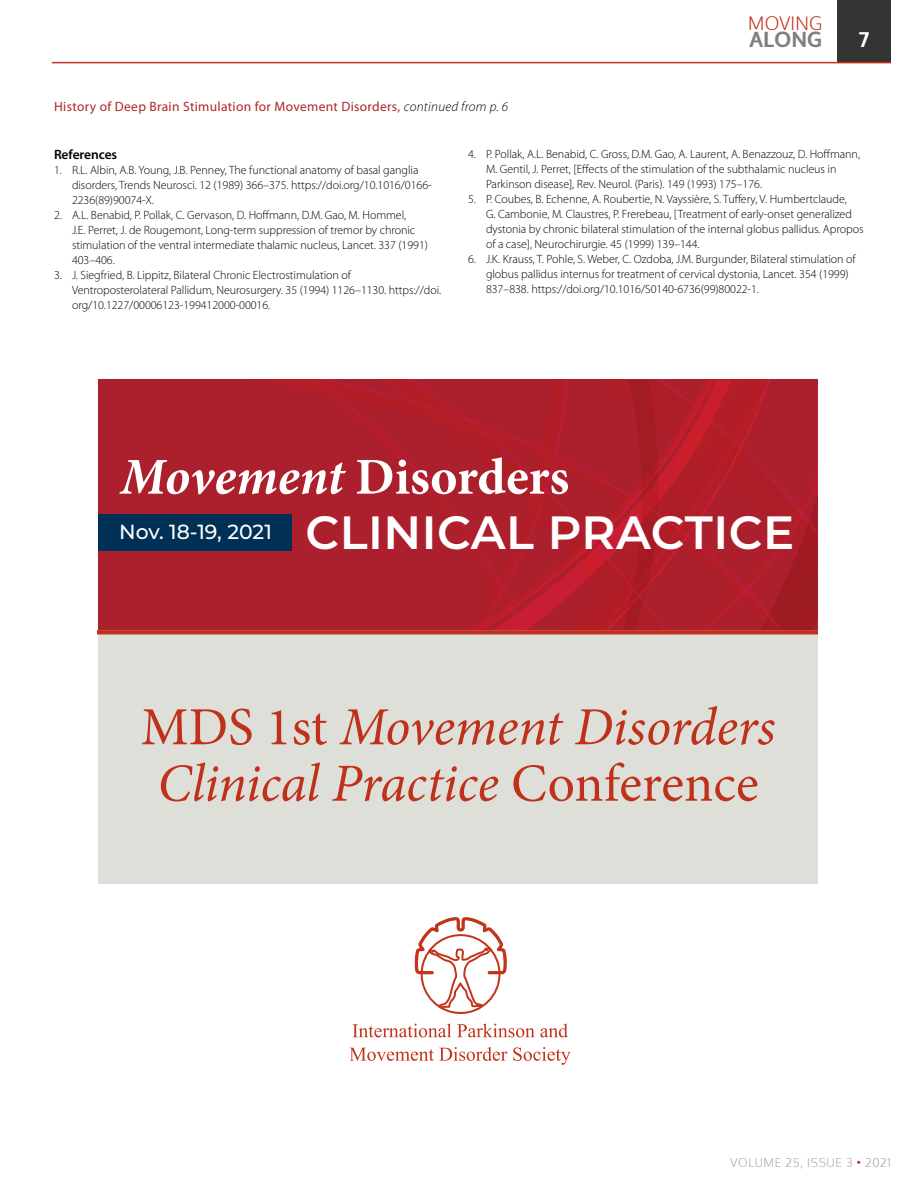
<style>
.page{position:relative;width:918px;height:1188px;background:#fff}
.page>*{position:absolute;margin:0;border:0;box-sizing:border-box;transform-origin:0 0}
.t1{font:italic 53.7px/56.4px "Minion Pro";letter-spacing:-.005em;color:#bf311a;text-align:center}
.t2{font:700 51.75px "Minion Pro";color:#fff}
.t3{font:600 46.65px "Montserrat";letter-spacing:.01em;color:#fff}
.t4{font:700 21.45px "Oxygen";letter-spacing:.02em;color:#837e7e}
.t5{font:700 21px "Oxygen";color:#fff}
.t6{font:500 20.4px "Montserrat";color:#fff}
.t7{font:300 18.45px "Oxygen";letter-spacing:.01em;color:#c2341b}
.continued_on{font:13.5px "Myriad Pro";letter-spacing:.025em;color:#af2626}
.Body_semibold_no{font:600 13.5px "Myriad Pro";letter-spacing:-.005em;color:#000}
.Footnotes{font:300 12px/15px "Myriad Pro";letter-spacing:-.005em;color:#000}
.t8{font:300 12px "Oxygen";letter-spacing:.05em;color:#aca8a8}
.s1{font-weight:300;font-style:italic;color:#000}
.s2{font-style:italic}
.s3{font-style:normal}
.s4{color:#c2341b}
</style>
<div class="page">
<div style="left:837px;top:0;width:54px;height:62px;background:#343433"></div>
<hr style="left:52px;top:62px;width:839px;height:1px;background:#c2341b">
<svg style="left:98px;top:380px;width:720px;height:250px;background:#ad1e2c"></svg>
<img style="left:415px;top:404px;width:72px;height:34px">
<img style="left:306px;top:380px;width:28px;height:15px">
<div style="left:98px;top:514px;width:193px;height:36px;background:#003055"></div>
<div style="left:98px;top:630px;width:720px;height:254px;background:#dedfd8"></div>
<svg style="left:98px;top:630px;width:720px;height:4px;background:#c03620"></svg>
<svg style="left:414px;top:917px;width:93px;height:97px"></svg>
<svg style="left:352px;top:1024px;width:99px;height:13px"></svg>
<svg style="left:457px;top:1024px;width:111px;height:13px"></svg>
<svg style="left:350px;top:1047px;width:157px;height:14px"></svg>
<svg style="left:513px;top:1047px;width:58px;height:18px"></svg>
<p class="continued_on" style="left:54px;top:99px;width:456px">History of Deep Brain Stimulation for Movement Disorders, <span class="s1">continued from p. 6</span></p>
<h3 class="t7" style="left:748px;top:12px;width:76px">MOVING</h3>
<h3 class="t4" style="left:750px;top:26px;width:74px">ALONG</h3>
<h3 class="t5" style="left:859px;top:27px;width:12px">7</h3>
<p class="Body_semibold_no" style="left:54px;top:146px;width:65px">References</p>
<p class="Footnotes" style="left:72px;top:162px;width:361px;text-indent:-18px">1. R.L. Albin, A.B. Young, J.B. Penney, The functional anatomy of basal ganglia disorders, Trends Neurosci. 12 (1989) 366–375. https://doi.org/10.1016/0166-<br>2236(89)90074-X.</p>
<p class="Footnotes" style="left:72px;top:207px;width:358px;text-indent:-18px">2. A.L. Benabid, P. Pollak, C. Gervason, D. Hoffmann, D.M. Gao, M. Hommel,<br>J.E. Perret, J. de Rougemont, Long-term suppression of tremor by chronic stimulation of the ventral intermediate thalamic nucleus, Lancet. 337 (1991)<br>403–406.</p>
<p class="Footnotes" style="left:72px;top:267px;width:371px;text-indent:-18px">3. J. Siegfried, B. Lippitz, Bilateral Chronic Electrostimulation of<br>Ventroposterolateral Pallidum, Neurosurgery. 35 (1994) 1126–1130. https://doi. org/10.1227/00006123-199412000-00016.</p>
<p class="Footnotes" style="left:486px;top:146px;width:376px;text-indent:-18px">4. P. Pollak, A.L. Benabid, C. Gross, D.M. Gao, A. Laurent, A. Benazzouz, D. Hoffmann,<br>M. Gentil, J. Perret, [Effects of the stimulation of the subthalamic nucleus in<br>Parkinson disease], Rev. Neurol. (Paris). 149 (1993) 175–176.</p>
<p class="Footnotes" style="left:486px;top:191px;width:379px;text-indent:-18px">5. P. Coubes, B. Echenne, A. Roubertie, N. Vayssière, S. Tuffery, V. Humbertclaude,<br>G. Cambonie, M. Claustres, P. Frerebeau, [Treatment of early-onset generalized dystonia by chronic bilateral stimulation of the internal globus pallidus. Apropos of a case], Neurochirurgie. 45 (1999) 139–144.</p>
<p class="Footnotes" style="left:486px;top:251px;width:371px;text-indent:-18px">6. J.K. Krauss, T. Pohle, S. Weber, C. Ozdoba, J.M. Burgunder, Bilateral stimulation of globus pallidus internus for treatment of cervical dystonia, Lancet. 354 (1999)<br>837–838. https://doi.org/10.1016/S0140-6736(99)80022-1.</p>
<p class="t2" style="left:120px;top:441px;width:451px"><span class="s2">Movement</span> Disorders</p>
<p class="t6" style="left:119px;top:518px;width:154px">Nov. 18-19, 2021</p>
<p class="t3" style="left:305px;top:500px;width:490px">CLINICAL PRACTICE</p>
<p class="t1" style="left:141px;top:699px;width:636px"><span class="s3">MDS 1st</span> Movement Disorders<br>Clinical Practice <span class="s3">Conference</span></p>
<p class="t8" style="left:731px;top:1155px;width:162px">VOLUME 25, ISSUE 3 <span class="s4">•</span> 2021</p>
</div>
